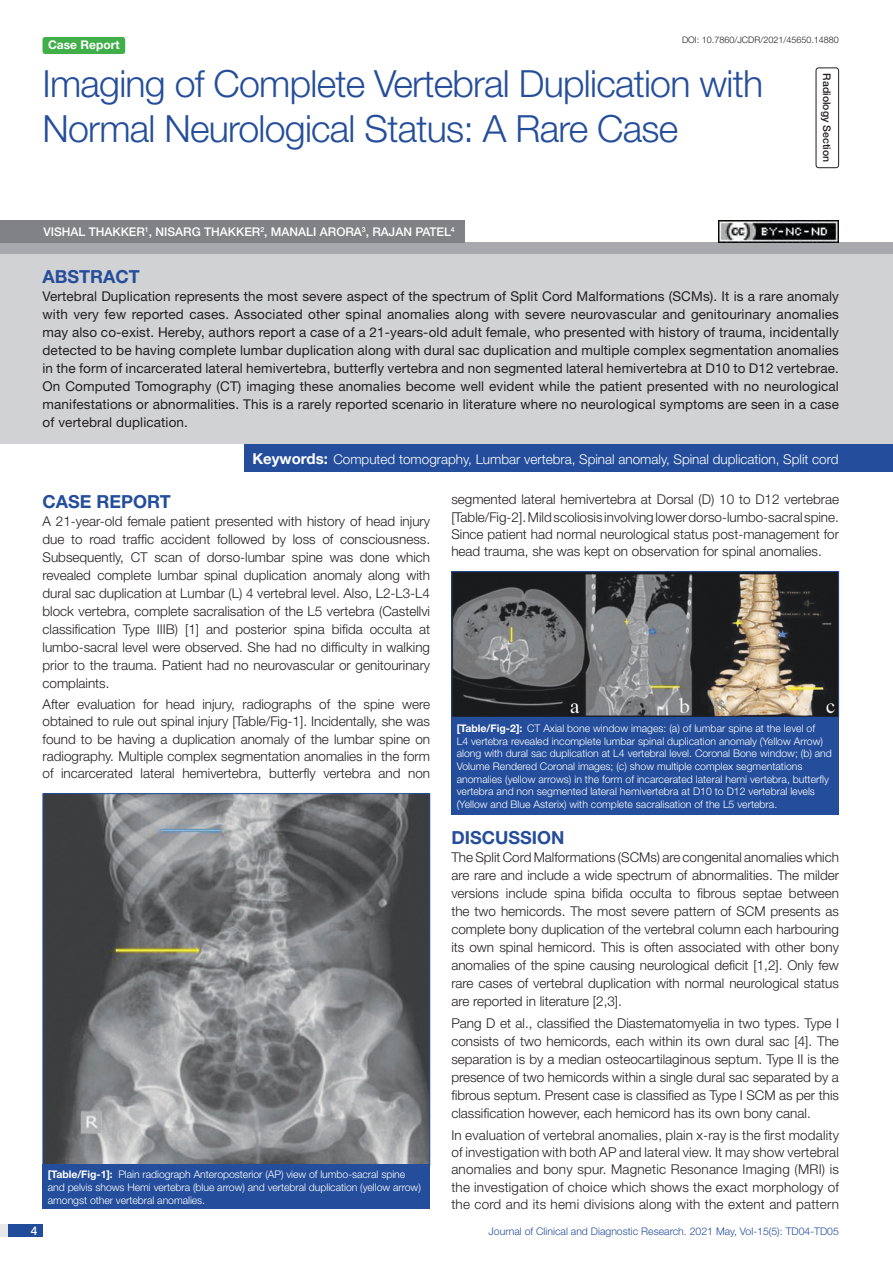
<style>
.page{position:relative;width:893px;height:1263px;background:#fff}
.page>*{position:absolute;margin:0;border:0;box-sizing:border-box;transform-origin:0 0}
.t1{font:300 37.5px/45px "Helvetica Neue";letter-spacing:-.02em;color:#244e9b}
.Heading{font:700 18px "Helvetica Neue";color:#244e9b}
.Abstract_head{font:700 18px "Helvetica Neue";color:#244e9b}
.Body_text{font:300 13.5px/18px "Helvetica Neue";color:#231f20;text-align:justify}
.Abstract_Text{font:13.5px/18px "Helvetica Neue";letter-spacing:.01em;color:#231f20;text-align:justify}
.Key_words{font:300 13.5px "Helvetica Neue";color:#fff}
.Author{font:500 12px "Helvetica Neue";color:#fff}
.t2{font:700 12px "Helvetica Neue";color:#fff}
.TABLE_FIG{font:300 10.5px/12.6px "Helvetica Neue";color:#fff}
.t3{font:300 10.5px "Helvetica Neue";color:#244e9b}
.section{font:500 10.5px "Helvetica Neue";color:#231f20}
.t4{font:300 9px "Helvetica Neue";color:#231f20}
.s1{font-weight:700;font-size:15px}
.s2{font-weight:700}
</style>
<div class="page">
<div style="left:0;top:1224px;width:43px;height:13px;background:#e6e7e9"></div>
<div style="left:8px;top:1224px;width:35px;height:13px;background:#214c99"></div>
<div style="left:816px;top:67px;width:23px;height:101px;border:1px solid #231f20;border-radius:3px"></div>
<div style="left:43px;top:37px;width:82px;height:17px;background:#40ae49;border-radius:3px"></div>
<div style="left:0;top:242px;width:893px;height:12px;background:#a8a9ad"></div>
<div style="left:0;top:220px;width:465px;height:22px;background:#808285"></div>
<div style="left:0;top:254px;width:893px;height:190px;background:#d1d2d4"></div>
<div style="left:244px;top:444px;width:649px;height:28px;background:#244e9b"></div>
<img style="left:45px;top:795px;width:383px;height:369px">
<div style="left:43px;top:1165px;width:387px;height:44px;background:#244e9b"></div>
<img style="left:453px;top:573px;width:384px;height:143px">
<div style="left:451px;top:571px;width:388px;height:147px;border:1px solid #244e9b"></div>
<div style="left:451px;top:717px;width:388px;height:98px;background:#244e9b"></div>
<img style="left:719px;top:220px;width:120px;height:23px">
<p class="t4" style="left:682px;top:35px;width:158px">DOI: 10.7860/JCDR/2021/45650.14880</p>
<p class="section" style="left:833px;top:73px;width:90px;rotate:90deg">RADIOLOGY SECTION</p>
<p class="t2" style="left:48px;top:37px;width:73px">Case Report</p>
<p class="t1" style="left:43px;top:60px;width:722px">Imaging of Complete Vertebral Duplication with<br>Normal Neurological Status: A Rare Case</p>
<p class="Author" style="left:43px;top:224px;width:413px">VISHAL THAKKER<sup>1</sup>, NISARG THAKKER<sup>2</sup>, MANALI ARORA<sup>3</sup>, RAJAN PATEL<sup>4</sup></p>
<p class="Abstract_head" style="left:43px;top:265px;width:99px">ABSTRACT</p>
<p class="Abstract_Text" style="left:43px;top:287px;width:798px">Vertebral Duplication represents the most severe aspect of the spectrum of Split Cord Malformations (SCMs). It is a rare anomaly with very few reported cases. Associated other spinal anomalies along with severe neurovascular and genitourinary anomalies may also co-exist. Hereby, authors report a case of a 21-years-old adult female, who presented with history of trauma, incidentally detected to be having complete lumbar duplication along with dural sac duplication and multiple complex segmentation anomalies in the form of incarcerated lateral hemivertebra, butterfly vertebra and non segmented lateral hemivertebra at D10 to D12 vertebrae.<br>On Computed Tomography (CT) imaging these anomalies become well evident while the patient presented with no neurological manifestations or abnormalities. This is a rarely reported scenario in literature where no neurological symptoms are seen in a case of vertebral duplication.</p>
<p class="Key_words" style="left:252px;top:451px;width:588px"><span class="s1">Keywords:</span> Computed tomography, Lumbar vertebra, Spinal anomaly, Spinal duplication, Split cord</p>
<p class="Heading" style="left:43px;top:490px;width:130px">CASE REPORT</p>
<p class="Body_text" style="left:43px;top:512px;width:389px">A 21-year-old female patient presented with history of head injury due to road traffic accident followed by loss of consciousness.<br>Subsequently, CT scan of dorso-lumbar spine was done which revealed complete lumbar spinal duplication anomaly along with dural sac duplication at Lumbar (L) 4 vertebral level. Also, L2-L3-L4 block vertebra, complete sacralisation of the L5 vertebra (Castellvi classification Type IIIB) [1] and posterior spina bifida occulta at lumbo-sacral level were observed. She had no difficulty in walking prior to the trauma. Patient had no neurovascular or genitourinary complaints.</p>
<p class="Body_text" style="left:43px;top:695px;width:389px;line-height:17.2px">After evaluation for head injury, radiographs of the spine were obtained to rule out spinal injury [Table/Fig-1]. Incidentally, she was found to be having a duplication anomaly of the lumbar spine on radiography. Multiple complex segmentation anomalies in the form of incarcerated lateral hemivertebra, butterfly vertebra and non</p>
<p class="TABLE_FIG" style="left:48px;top:1168px;width:374px"><span class="s2">[Table/Fig-1]:</span> Plain radiograph Anteroposterior (AP) view of lumbo-sacral spine and pelvis shows Hemi vertebra (blue arrow) and vertebral duplication (yellow arrow) amongst other vertebral anomalies.</p>
<p class="Body_text" style="left:451px;top:490px;width:389px;line-height:17.2px">segmented lateral hemivertebra at Dorsal (D) 10 to D12 vertebrae [Table/Fig-2]. Mild scoliosis involving lower dorso-lumbo-sacral spine.<br>Since patient had normal neurological status post-management for head trauma, she was kept on observation for spinal anomalies.</p>
<p class="TABLE_FIG" style="left:457px;top:722px;width:377px"><span class="s2">[Table/Fig-2]:</span> CT Axial bone window images: (a) of lumbar spine at the level of<br>L4 vertebra revealed incomplete lumbar spinal duplication anomaly (Yellow Arrow) along with dural sac duplication at L4 vertebral level. Coronal Bone window; (b) and Volume Rendered Coronal images; (c) show multiple complex segmentations anomalies (yellow arrows) in the form of incarcerated lateral hemi vertebra, butterfly vertebra and non segmented lateral hemivertebra at D10 to D12 vertebral levels (Yellow and Blue Asterix) with complete sacralisation of the L5 vertebra.</p>
<p class="Heading" style="left:451px;top:826px;width:115px">DISCUSSION</p>
<p class="Body_text" style="left:451px;top:848px;width:389px">The Split Cord Malformations (SCMs) are congenital anomalies which are rare and include a wide spectrum of abnormalities. The milder versions include spina bifida occulta to fibrous septae between the two hemicords. The most severe pattern of SCM presents as complete bony duplication of the vertebral column each harbouring its own spinal hemicord. This is often associated with other bony anomalies of the spine causing neurological deficit [1,2]. Only few rare cases of vertebral duplication with normal neurological status are reported in literature [2,3].</p>
<p class="Body_text" style="left:451px;top:1014px;width:389px">Pang D et al., classified the Diastematomyelia in two types. Type I consists of two hemicords, each within its own dural sac [4]. The separation is by a median osteocartilaginous septum. Type II is the presence of two hemicords within a single dural sac separated by a fibrous septum. Present case is classified as Type I SCM as per this classification however, each hemicord has its own bony canal.</p>
<p class="Body_text" style="left:451px;top:1126px;width:389px;line-height:17.2px">In evaluation of vertebral anomalies, plain x-ray is the first modality of investigation with both AP and lateral view. It may show vertebral anomalies and bony spur. Magnetic Resonance Imaging (MRI) is the investigation of choice which shows the exact morphology of the cord and its hemi divisions along with the extent and pattern</p>
<p class="Author" style="left:31px;top:1223px;width:8px">4</p>
<p class="t3" style="left:489px;top:1225px;width:352px">Journal of Clinical and Diagnostic Research. 2021 May, Vol-15(5): TD04-TD05</p>
</div>
